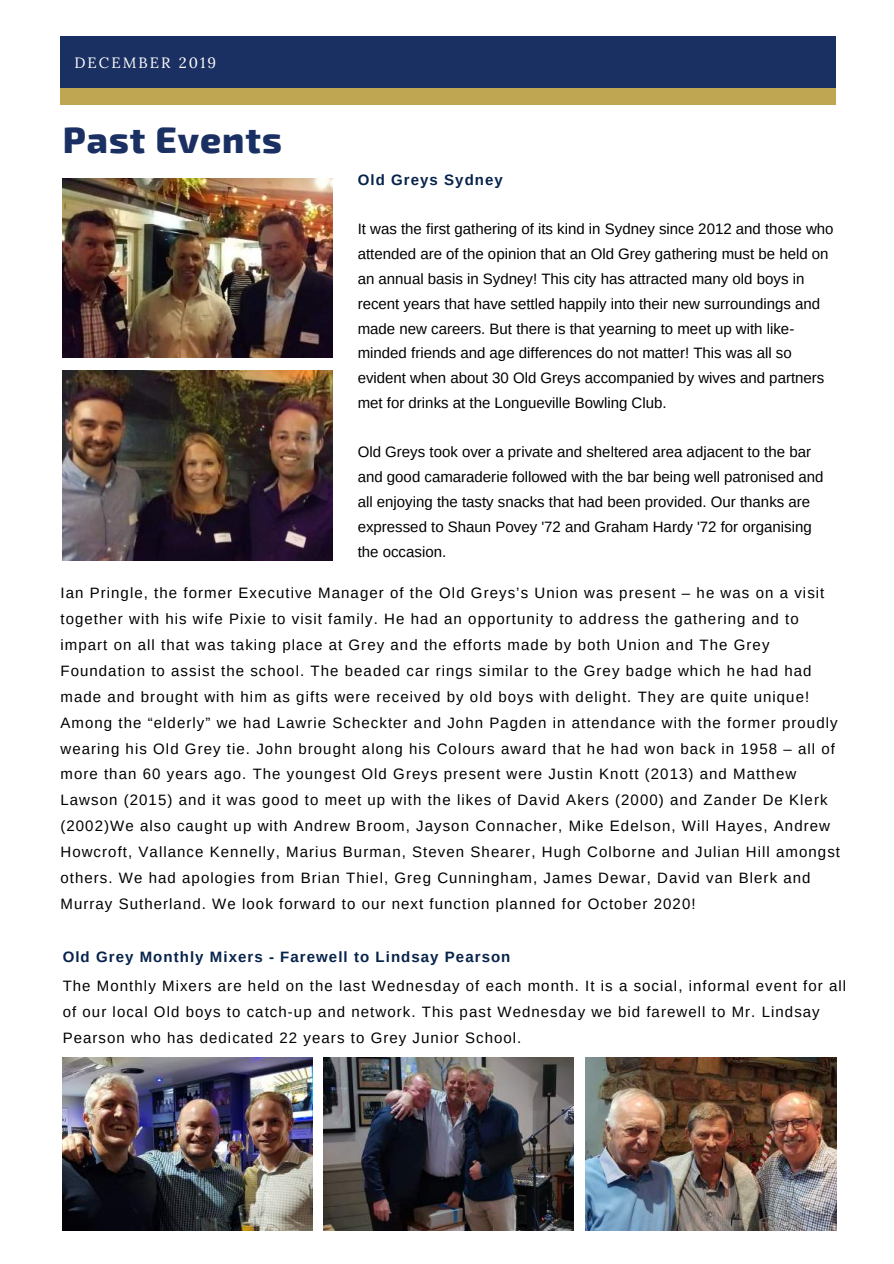
<style>
.page{position:relative;width:894px;height:1264px;background:#fff}
.page>*{position:absolute;margin:0;border:0;box-sizing:border-box;transform-origin:0 0}
.t1{font:800 36.45px "Exo 2";letter-spacing:.03em;color:#1b3062}
.t2{font:15px/26px "Arimo";letter-spacing:.07em;color:#000}
.t3{font:15px/24.8px "Arimo";color:#000}
.t4{font:700 15px "Arimo";letter-spacing:.07em;color:#07234b}
.t5{font:14.85px "Lora";letter-spacing:.14em;color:#fff}
</style>
<div class="page">
<div style="left:61px;top:37px;width:774px;height:53px;background:#1b3062"></div>
<div style="left:60px;top:88px;width:775px;height:16px;background:#bea652"></div>
<img style="left:63px;top:178px;width:269px;height:179px">
<img style="left:63px;top:370px;width:269px;height:191px">
<img style="left:63px;top:1057px;width:250px;height:173px">
<img style="left:323px;top:1057px;width:250px;height:173px">
<img style="left:585px;top:1057px;width:250px;height:173px">
<p class="t5" style="left:74px;top:53px;width:143px">DECEMBER 2019</p>
<h1 class="t1" style="left:63px;top:116px;width:221px">Past Events</h1>
<p class="t4" style="left:357px;top:171px;width:147px">Old Greys Sydney</p>
<p class="t3" style="left:357px;top:217px;width:477px">It was the first gathering of its kind in Sydney since 2012 and those who attended are of the opinion that an Old Grey gathering must be held on an annual basis in Sydney! This city has attracted many old boys in recent years that have settled happily into their new surroundings and made new careers. But there is that yearning to meet up with like&shy;minded friends and age differences do not matter! This was all so evident when about 30 Old Greys accompanied by wives and partners met for drinks at the Longueville Bowling Club.</p>
<p class="t3" style="left:357px;top:440px;width:467px">Old Greys took over a private and sheltered area adjacent to the bar and good camaraderie followed with the bar being well patronised and all enjoying the tasty snacks that had been provided. Our thanks are expressed to Shaun Povey '72 and Graham Hardy '72 for organising the occasion.</p>
<p class="t2" style="left:60px;top:580px;width:781px">Ian Pringle, the former Executive Manager of the Old Greys’s Union was present – he was on a visit together with his wife Pixie to visit family. He had an opportunity to address the gathering and to impart on all that was taking place at Grey and the efforts made by both Union and The Grey Foundation to assist the school. The beaded car rings similar to the Grey badge which he had had made and brought with him as gifts were received by old boys with delight. They are quite unique!<br>Among the “elderly” we had Lawrie Scheckter and John Pagden in attendance with the former proudly wearing his Old Grey tie. John brought along his Colours award that he had won back in 1958 – all of more than 60 years ago. The youngest Old Greys present were Justin Knott (2013) and Matthew Lawson (2015) and it was good to meet up with the likes of David Akers (2000) and Zander De Klerk (2002)We also caught up with Andrew Broom, Jayson Connacher, Mike Edelson, Will Hayes, Andrew Howcroft, Vallance Kennelly, Marius Burman, Steven Shearer, Hugh Colborne and Julian Hill amongst others. We had apologies from Brian Thiel, Greg Cunningham, James Dewar, David van Blerk and Murray Sutherland. We look forward to our next function planned for October 2020!</p>
<p class="t4" style="left:63px;top:948px;width:449px">Old Grey Monthly Mixers - Farewell to Lindsay Pearson</p>
<p class="t2" style="left:63px;top:973px;width:784px">The Monthly Mixers are held on the last Wednesday of each month. It is a social, informal event for all of our local Old boys to catch-up and network. This past Wednesday we bid farewell to Mr. Lindsay<br>Pearson who has dedicated 22 years to Grey Junior School.</p>
</div>
